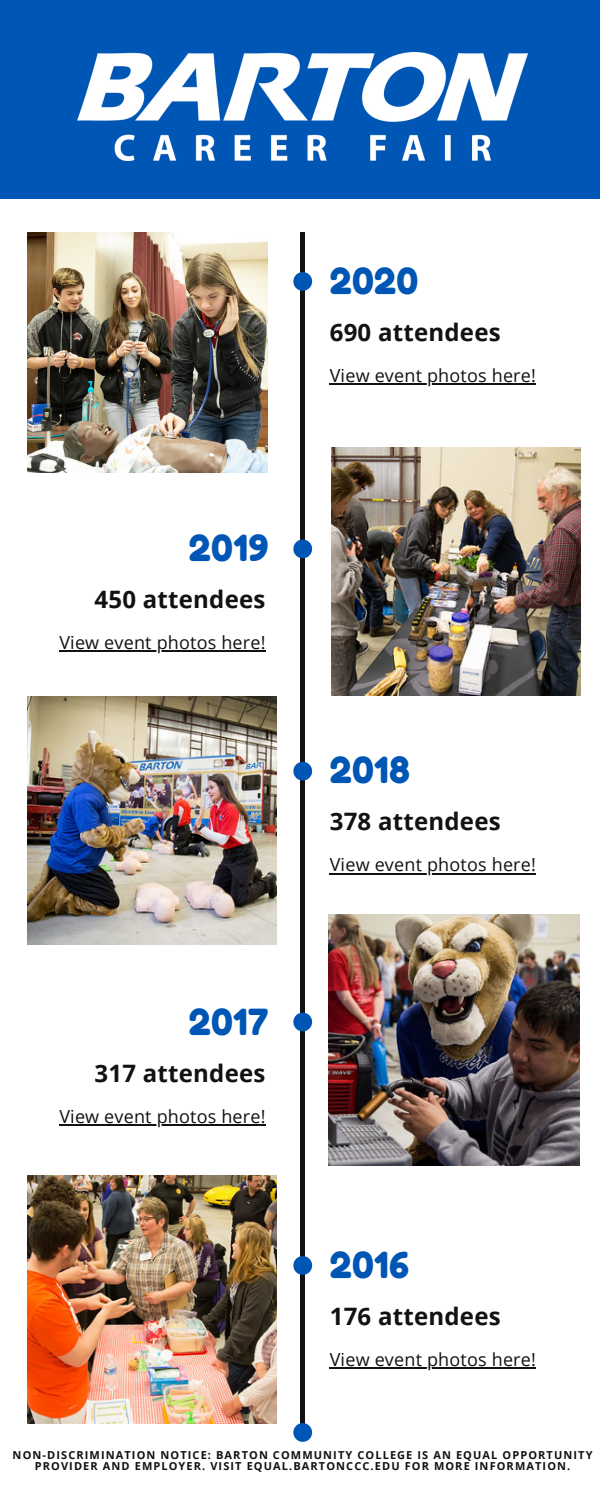
<style>
.page{position:relative;width:600px;height:1500px;background:#fff}
.page>*{position:absolute;margin:0;border:0;box-sizing:border-box;transform-origin:0 0}
.t1{font:36px "Fredoka One";letter-spacing:.01em;color:#0056b4}
.t2{font:700 24px "Open Sans";letter-spacing:.01em;color:#121113}
.t3{font:18px "Open Sans";letter-spacing:.01em;color:#121113}
.t4{font:700 11px/11.2px "Open Sans";letter-spacing:.1em;color:#121113;text-align:center}
</style>
<div class="page">
<hr style="left:301px;top:232px;width:3px;height:1208px;background:#121113">
<div style="left:0;top:0;width:600px;height:198px;background:#0056b4"></div>
<svg style="left:293px;top:272px;width:19px;height:19px"></svg>
<img style="left:332px;top:448px;width:248px;height:248px">
<svg style="left:293px;top:540px;width:19px;height:18px"></svg>
<svg style="left:293px;top:762px;width:19px;height:19px"></svg>
<svg style="left:293px;top:1013px;width:19px;height:18px"></svg>
<svg style="left:293px;top:1256px;width:19px;height:19px"></svg>
<svg style="left:293px;top:1423px;width:19px;height:19px"></svg>
<img style="left:328px;top:915px;width:252px;height:251px">
<img style="left:28px;top:697px;width:248px;height:248px">
<img style="left:28px;top:1175px;width:248px;height:248px">
<img style="left:28px;top:232px;width:240px;height:240px">
<hr style="left:330px;top:383px;width:206px;height:2px;background:#121113">
<img style="left:78px;top:53px;width:450px;height:108px">
<hr style="left:59px;top:650px;width:207px;height:2px;background:#121113">
<hr style="left:330px;top:873px;width:206px;height:1px;background:#121113">
<hr style="left:59px;top:1124px;width:207px;height:2px;background:#121113">
<hr style="left:330px;top:1368px;width:206px;height:1px;background:#121113">
<p class="t1" style="left:330px;top:259px;width:90px">2020</p>
<p class="t2" style="left:330px;top:315px;width:172px">690 attendees</p>
<p class="t1" style="left:189px;top:526px;width:81px">2019</p>
<p class="t2" style="left:95px;top:582px;width:172px">450 attendees</p>
<p class="t3" style="left:59px;top:630px;width:208px">View event photos here!</p>
<p class="t1" style="left:189px;top:1000px;width:81px">2017</p>
<p class="t2" style="left:95px;top:1056px;width:172px">317 attendees</p>
<p class="t3" style="left:59px;top:1104px;width:208px">View event photos here!</p>
<p class="t3" style="left:330px;top:363px;width:208px">View event photos here!</p>
<p class="t1" style="left:330px;top:748px;width:82px">2018</p>
<p class="t2" style="left:330px;top:804px;width:172px">378 attendees</p>
<p class="t3" style="left:330px;top:852px;width:208px">View event photos here!</p>
<p class="t1" style="left:330px;top:1243px;width:81px">2016</p>
<p class="t2" style="left:330px;top:1299px;width:172px">176 attendees</p>
<p class="t3" style="left:330px;top:1347px;width:208px">View event photos here!</p>
<p class="t4" style="left:13px;top:1449px;width:581px">NON-DISCRIMINATION NOTICE: BARTON COMMUNITY COLLEGE IS AN EQUAL OPPORTUNITY<br>PROVIDER AND EMPLOYER. VISIT EQUAL.BARTONCCC.EDU FOR MORE INFORMATION.</p>
</div>
